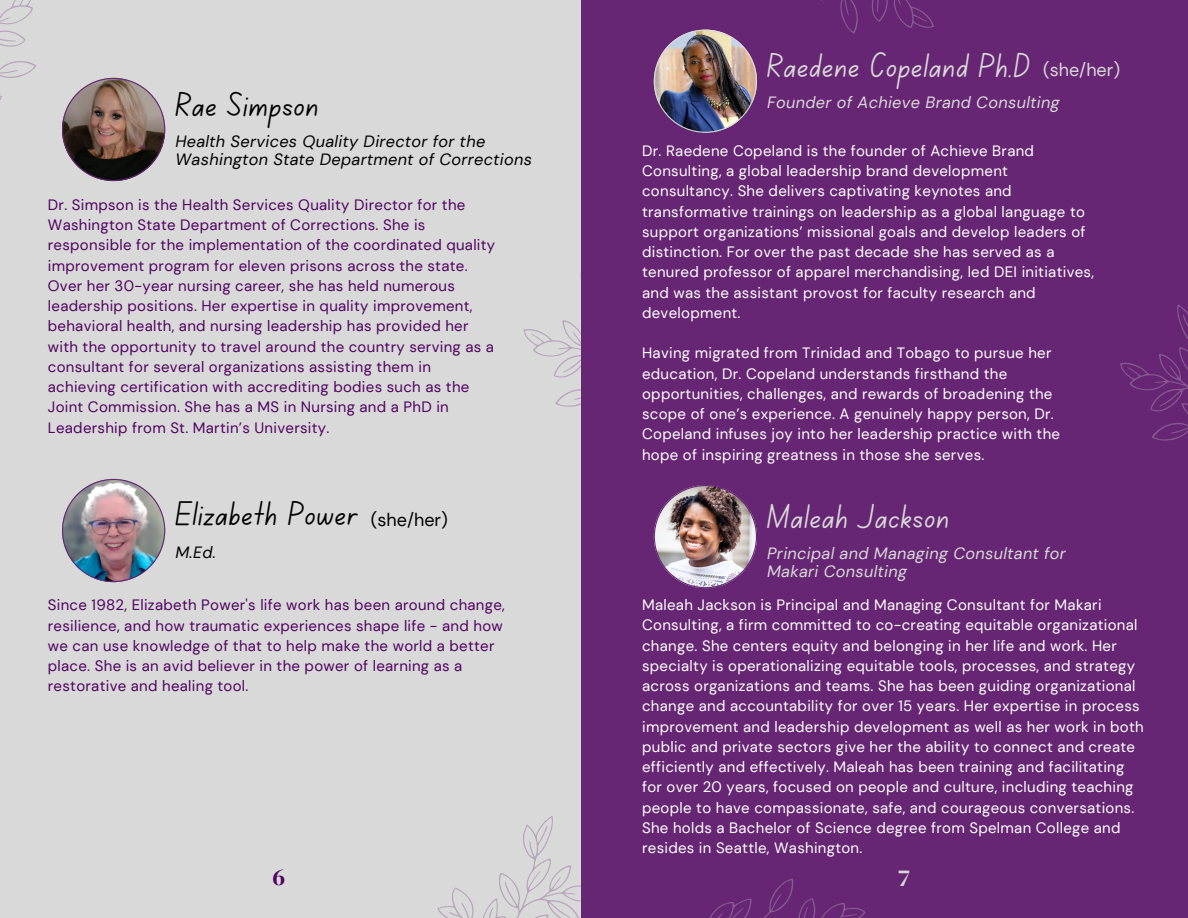
<style>
.page{position:relative;width:1188px;height:918px;background:#d9d9d9}
.page>*{position:absolute;margin:0;border:0;box-sizing:border-box;transform-origin:0 0}
.t1{font:34.5px "Canva School Font";letter-spacing:.02em;color:#d9d9d9}
.t2{font:34.5px "Canva School Font";letter-spacing:.02em;color:#000}
.t3{font:24px "DM Serif Display";color:#500260}
.t4{font:24px "DM Serif Display";color:#d9d9d9}
.t5{font:18px "DM Sans";color:#000}
.t6{font:18px "DM Sans";color:#d9d9d9}
.t7{font:italic 16.35px/18px "DM Sans";letter-spacing:.02em;color:#d9d9d9}
.t8{font:italic 16.35px/18px "DM Sans";letter-spacing:.02em;color:#000}
.t9{font:15px/20.2px "DM Sans";letter-spacing:.02em;color:#fff}
.t10{font:15px/20.2px "DM Sans";letter-spacing:.02em;color:#500260}
</style>
<div class="page">
<div style="left:581px;top:0;width:607px;height:918px;background:#672674"></div>
<svg style="left:1120px;top:305px;width:68px;height:136px"></svg>
<svg style="left:710px;top:878px;width:156px;height:40px"></svg>
<svg style="left:524px;top:272px;width:57px;height:135px"></svg>
<svg style="left:437px;top:816px;width:144px;height:102px"></svg>
<svg style="left:0;top:0;width:165px;height:181px"></svg>
<img style="left:62px;top:479px;width:103px;height:103px">
<svg style="left:654px;top:0;width:280px;height:133px"></svg>
<img style="left:654px;top:485px;width:103px;height:103px">
<h1 class="t2" style="left:175px;top:89px;width:145px">Rae Simpson</h1>
<p class="t8" style="left:175px;top:133px;width:358px">Health Services Quality Director for the<br>Washington State Department of Corrections</p>
<h2 class="t10" style="left:48px;top:195px;width:449px">Dr. Simpson is the Health Services Quality Director for the Washington State Department of Corrections. She is responsible for the implementation of the coordinated quality improvement program for eleven prisons across the state.<br>Over her 30-year nursing career, she has held numerous leadership positions. Her expertise in quality improvement, behavioral health, and nursing leadership has provided her with the opportunity to travel around the country serving as a consultant for several organizations assisting them in achieving certification with accrediting bodies such as the Joint Commission. She has a MS in Nursing and a PhD in Leadership from St. Martin’s University.</h2>
<p class="t2" style="left:175px;top:498px;width:184px">Elizabeth Power</p>
<p class="t8" style="left:175px;top:544px;width:42px">M.Ed.</p>
<p class="t5" style="left:371px;top:508px;width:78px">(she/her)</p>
<p class="t10" style="left:48px;top:595px;width:459px">Since 1982, Elizabeth Power's life work has been around change, resilience, and how traumatic experiences shape life - and how we can use knowledge of that to help make the world a better place. She is an avid believer in the power of learning as a restorative and healing tool.</p>
<h1 class="t1" style="left:767px;top:50px;width:265px">Raedene Copeland Ph.D</h1>
<p class="t7" style="left:767px;top:93px;width:294px">Founder of Achieve Brand Consulting</p>
<p class="t6" style="left:1043px;top:58px;width:78px">(she/her)</p>
<p class="t9" style="left:642px;top:141px;width:453px">Dr. Raedene Copeland is the founder of Achieve Brand Consulting, a global leadership brand development consultancy. She delivers captivating keynotes and transformative trainings on leadership as a global language to support organizations’ missional goals and develop leaders of distinction. For over the past decade she has served as a tenured professor of apparel merchandising, led DEI initiatives, and was the assistant provost for faculty research and development.</p>
<p class="t9" style="left:642px;top:343px;width:420px">Having migrated from Trinidad and Tobago to pursue her education, Dr. Copeland understands firsthand the opportunities, challenges, and rewards of broadening the scope of one’s experience. A genuinely happy person, Dr.<br>Copeland infuses joy into her leadership practice with the hope of inspiring greatness in those she serves.</p>
<p class="t1" style="left:767px;top:501px;width:183px">Maleah Jackson</p>
<p class="t7" style="left:767px;top:545px;width:300px">Principal and Managing Consultant for<br>Makari Consulting</p>
<p class="t9" style="left:642px;top:595px;width:503px">Maleah Jackson is Principal and Managing Consultant for Makari Consulting, a firm committed to co-creating equitable organizational change. She centers equity and belonging in her life and work. Her specialty is operationalizing equitable tools, processes, and strategy across organizations and teams. She has been guiding organizational change and accountability for over 15 years. Her expertise in process improvement and leadership development as well as her work in both public and private sectors give her the ability to connect and create efficiently and effectively. Maleah has been training and facilitating for over 20 years, focused on people and culture, including teaching people to have compassionate, safe, and courageous conversations.<br>She holds a Bachelor of Science degree from Spelman College and resides in Seattle, Washington.</p>
<p class="t3" style="left:273px;top:860px;width:14px">6</p>
<p class="t4" style="left:898px;top:861px;width:13px">7</p>
</div>
